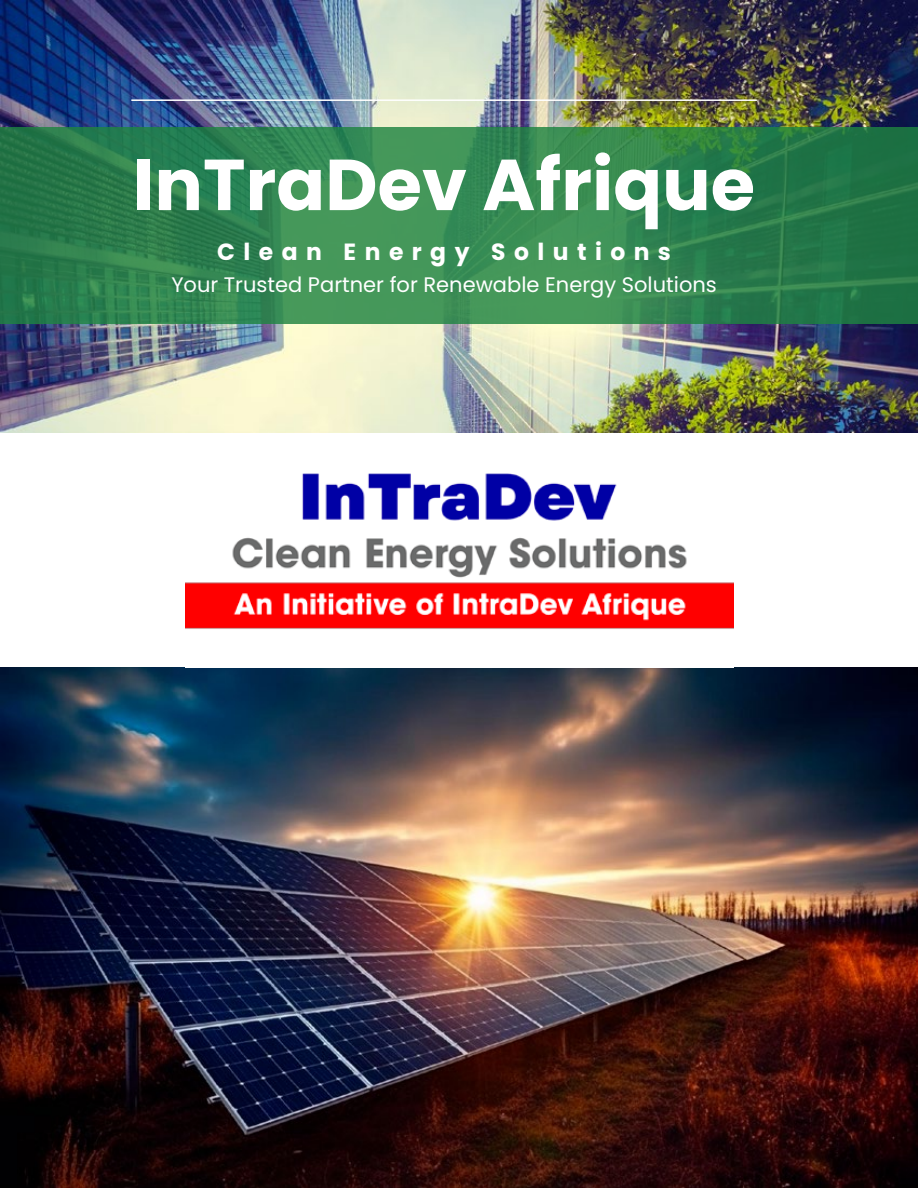
<style>
.page{position:relative;width:918px;height:1188px;background:#fff}
.page>*{position:absolute;margin:0;border:0;box-sizing:border-box;transform-origin:0 0}
.t1{font:700 72px "Poppins";color:#fff}
.t2{font:700 23.4px "Poppins";letter-spacing:.36em;color:#fff}
.t3{font:21px "Poppins";color:#fff}
</style>
<div class="page">
<img style="left:0;top:0;width:918px;height:1188px">
<svg style="left:0;top:128px;width:918px;height:196px;background:#318450"></svg>
<hr style="left:131px;top:99px;width:626px;height:2px;background:#fff">
<div style="left:0;top:433px;width:918px;height:234px;background:#fff"></div>
<img style="left:185px;top:473px;width:548px;height:156px">
<h1 class="t1" style="left:133px;top:143px;width:623px">InTraDev Afrique</h1>
<p class="t2" style="left:217px;top:238px;width:455px">Clean Energy Solutions</p>
<p class="t3" style="left:171px;top:272px;width:547px">Your Trusted Partner for Renewable Energy Solutions</p>
</div>
